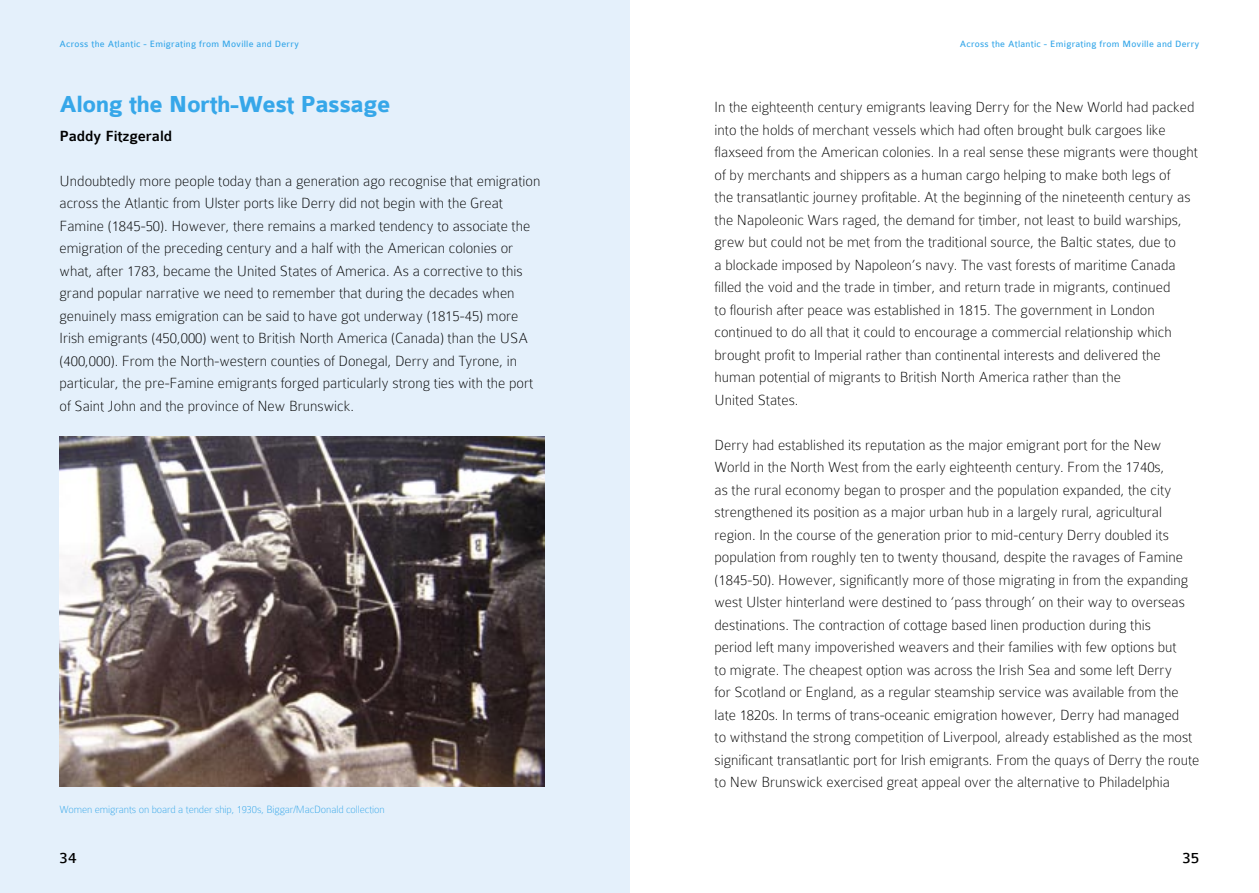
<style>
.page{position:relative;width:1259px;height:893px;background:#fff}
.page>*{position:absolute;margin:0;border:0;box-sizing:border-box;transform-origin:0 0}
.t1{font:700 24.75px "Colaborate";letter-spacing:-.02em;color:#36a7e9}
.t2{font:16.5px "Colaborate";color:#000}
.t3{font:100 15.75px/22.5px "Colaborate";color:#000}
.t4{font:500 15.75px "Colaborate";letter-spacing:-.01em;color:#000}
.t5{font:100 11.25px "Colaborate";letter-spacing:-.01em;color:#36a7e9}
.t6{font:9.75px "Colaborate";letter-spacing:.025em;color:#36a7e9}
</style>
<div class="page">
<div style="left:0;top:0;width:629px;height:893px;background:#e4f0fb"></div>
<img style="left:60px;top:437px;width:484px;height:350px">
<p class="t6" style="left:60px;top:39px;width:241px">Across the Atlantic - Emigrating from Moville and Derry</p>
<h1 class="t1" style="left:60px;top:92px;width:332px">Along the North-West Passage</h1>
<p class="t4" style="left:60px;top:128px;width:114px">Paddy Fitzgerald</p>
<p class="t3" style="left:60px;top:170px;width:482px">Undoubtedly more people today than a generation ago recognise that emigration across the Atlantic from Ulster ports like Derry did not begin with the Great Famine (1845-50). However, there remains a marked tendency to associate the emigration of the preceding century and a half with the American colonies or what, after 1783, became the United States of America. As a corrective to this grand popular narrative we need to remember that during the decades when genuinely mass emigration can be said to have got underway (1815-45) more Irish emigrants (450,000) went to British North America (Canada) than the USA (400,000). From the North-western counties of Donegal, Derry and Tyrone, in particular, the pre-Famine emigrants forged particularly strong ties with the port of Saint John and the province of New Brunswick.</p>
<p class="t5" style="left:60px;top:804px;width:327px">Women emigrants on board a tender ship, 1930s, Biggar/MacDonald collection</p>
<p class="t2" style="left:60px;top:850px;width:18px">34</p>
<p class="t6" style="left:960px;top:39px;width:241px">Across the Atlantic - Emigrating from Moville and Derry</p>
<p class="t3" style="left:714px;top:96px;width:485px">In the eighteenth century emigrants leaving Derry for the New World had packed into the holds of merchant vessels which had often brought bulk cargoes like flaxseed from the American colonies. In a real sense these migrants were thought of by merchants and shippers as a human cargo helping to make both legs of<br>the transatlantic journey profitable. At the beginning of the nineteenth century as the Napoleonic Wars raged, the demand for timber, not least to build warships, grew but could not be met from the traditional source, the Baltic states, due to<br>a blockade imposed by Napoleon’s navy. The vast forests of maritime Canada filled the void and the trade in timber, and return trade in migrants, continued<br>to flourish after peace was established in 1815. The government in London continued to do all that it could to encourage a commercial relationship which brought profit to Imperial rather than continental interests and delivered the human potential of migrants to British North America rather than the<br>United States.</p>
<p class="t3" style="left:714px;top:434px;width:486px">Derry had established its reputation as the major emigrant port for the New World in the North West from the early eighteenth century. From the 1740s,<br>as the rural economy began to prosper and the population expanded, the city strengthened its position as a major urban hub in a largely rural, agricultural region. In the course of the generation prior to mid-century Derry doubled its population from roughly ten to twenty thousand, despite the ravages of Famine (1845-50). However, significantly more of those migrating in from the expanding west Ulster hinterland were destined to ‘pass through’ on their way to overseas destinations. The contraction of cottage based linen production during this<br>period left many impoverished weavers and their families with few options but<br>to migrate. The cheapest option was across the Irish Sea and some left Derry<br>for Scotland or England, as a regular steamship service was available from the late 1820s. In terms of trans-oceanic emigration however, Derry had managed<br>to withstand the strong competition of Liverpool, already established as the most significant transatlantic port for Irish emigrants. From the quays of Derry the route to New Brunswick exercised great appeal over the alternative to Philadelphia</p>
<p class="t2" style="left:1182px;top:850px;width:18px">35</p>
</div>
